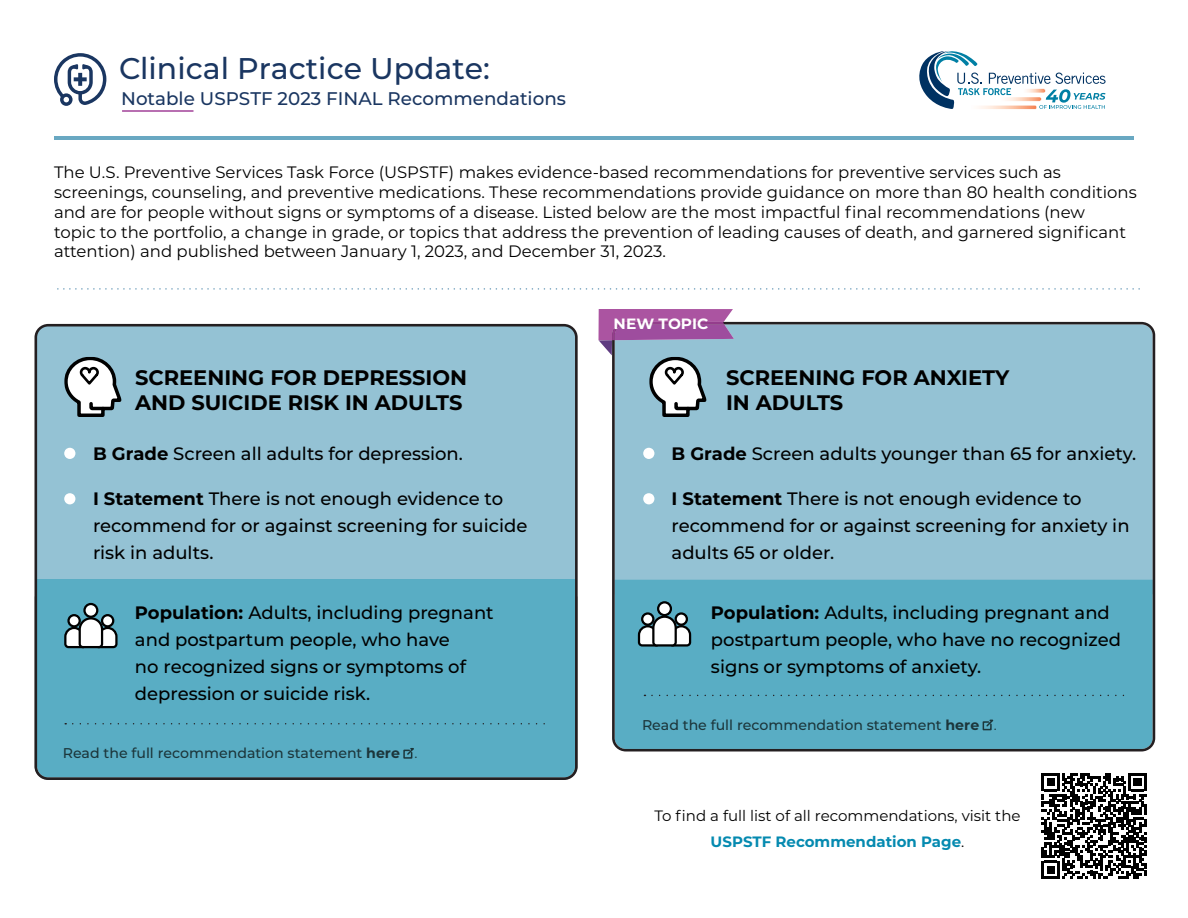
<style>
.page{position:relative;width:1188px;height:918px;background:#fff}
.page>*{position:absolute;margin:0;border:0;box-sizing:border-box;transform-origin:0 0}
.t1{font:500 29.85px "Montserrat";color:#1a3661}
.t2{font:700 21px/25.2px "Montserrat";color:#000}
.t3{font:500 18.3px "Montserrat";color:#1a3661}
.t4{font:500 18px/27px "Montserrat";color:#000}
.t5{font:16.5px/19.8px "Montserrat";color:#000}
.t6{font:15px/25.5px "Montserrat";color:#000;text-align:center}
.t7{font:700 14.85px "Montserrat";color:#fff}
.t8{font:500 14.1px "Montserrat";color:#1c363b}
.s1{font-weight:700}
.s2{font-weight:400}
.s3{font-weight:700;color:#058ab0}
</style>
<div class="page">
<svg style="left:35px;top:324px;width:543px;height:456px;fill:#94c2d4"></svg>
<svg style="left:612px;top:322px;width:543px;height:429px;fill:#94c2d4"></svg>
<svg style="left:919px;top:51px;width:187px;height:59px"></svg>
<svg style="left:64px;top:357px;width:58px;height:60px"></svg>
<svg style="left:598px;top:309px;width:136px;height:108px"></svg>
<div style="left:641px;top:612px;width:13px;height:14px;border:2px solid #000;border-radius:50%"></div>
<div style="left:675px;top:612px;width:13px;height:14px;border:2px solid #000;border-radius:50%"></div>
<svg style="left:637px;top:614px;width:55px;height:34px"></svg>
<div style="left:658px;top:602px;width:13px;height:13px;background:#fff;border-radius:50%"></div>
<div style="left:657px;top:601px;width:15px;height:15px;border:2px solid #000;border-radius:50%"></div>
<div style="left:67px;top:614px;width:14px;height:13px;border:2px solid #000;border-radius:50%"></div>
<div style="left:101px;top:614px;width:13px;height:13px;border:2px solid #000;border-radius:50%"></div>
<svg style="left:63px;top:616px;width:56px;height:33px"></svg>
<svg style="left:85px;top:604px;width:12px;height:13px"></svg>
<div style="left:83px;top:603px;width:15px;height:15px;border:2px solid #000;border-radius:50%"></div>
<svg style="left:403px;top:747px;width:14px;height:12px"></svg>
<svg style="left:80px;top:723px;width:465px;height:1px"></svg>
<svg style="left:982px;top:719px;width:14px;height:12px"></svg>
<svg style="left:660px;top:695px;width:464px;height:1px"></svg>
<svg style="left:54px;top:53px;width:53px;height:53px"></svg>
<hr style="left:54px;top:136px;width:1080px;height:4px;background:#69a8c2">
<svg style="left:64px;top:448px;width:11px;height:11px"></svg>
<svg style="left:64px;top:493px;width:11px;height:11px"></svg>
<svg style="left:643px;top:448px;width:11px;height:11px"></svg>
<svg style="left:643px;top:493px;width:11px;height:11px"></svg>
<svg style="left:1042px;top:773px;width:104px;height:106px"></svg>
<hr style="left:122px;top:110px;width:71px;height:2px;background:#a24198">
<svg style="left:57px;top:288px;width:1083px;height:2px"></svg>
<h1 class="t1" style="left:119px;top:47px;width:372px">Clinical Practice Update:</h1>
<h1 class="t3" style="left:121px;top:86px;width:446px">Notable USPSTF 2023 FINAL Recommendations</h1>
<p class="t5" style="left:54px;top:162px;width:1084px">The U.S. Preventive Services Task Force (USPSTF) makes evidence-based recommendations for preventive services such as screenings, counseling, and preventive medications. These recommendations provide guidance on more than 80 health conditions and are for people without signs or symptoms of a disease. Listed below are the most impactful final recommendations (new<br>topic to the portfolio, a change in grade, or topics that address the prevention of leading causes of death, and garnered significant attention) and published between January 1, 2023, and December 31, 2023.</p>
<h2 class="t2" style="left:135px;top:364px;width:334px">SCREENING FOR DEPRESSION<br>AND SUICIDE RISK IN ADULTS</h2>
<p class="t4" style="left:93px;top:439px;width:371px"><span class="s1">B Grade</span> Screen all adults for depression.</p>
<p class="t4" style="left:93px;top:484px;width:436px"><span class="s1">I Statement</span> There is not enough evidence to recommend for or against screening for suicide risk in adults.</p>
<p class="t4" style="left:135px;top:598px;width:360px"><span class="s1">Population:</span> Adults, including pregnant and postpartum people, who have<br>no recognized signs or symptoms of depression or suicide risk.</p>
<p class="t8" style="left:63px;top:743px;width:356px">Read the full recommendation statement <span class="s1">here</span> <span class="s2">.</span></p>
<p class="t7" style="left:614px;top:313px;width:96px">NEW TOPIC</p>
<h2 class="t2" style="left:726px;top:364px;width:285px">SCREENING FOR ANXIETY<br>IN ADULTS</h2>
<p class="t4" style="left:672px;top:439px;width:466px"><span class="s1">B Grade</span> Screen adults younger than 65 for anxiety.</p>
<p class="t4" style="left:672px;top:484px;width:460px"><span class="s1">I Statement</span> There is not enough evidence to recommend for or against screening for anxiety in adults 65 or older.</p>
<p class="t4" style="left:711px;top:598px;width:412px"><span class="s1">Population:</span> Adults, including pregnant and postpartum people, who have no recognized signs or symptoms of anxiety.</p>
<p class="t8" style="left:642px;top:715px;width:356px">Read the full recommendation statement <span class="s1">here</span> <span class="s2">.</span></p>
<p class="t6" style="left:655px;top:802px;width:368px">To find a full list of all recommendations, visit the<br><span class="s3">USPSTF Recommendation Page</span>.</p>
</div>
